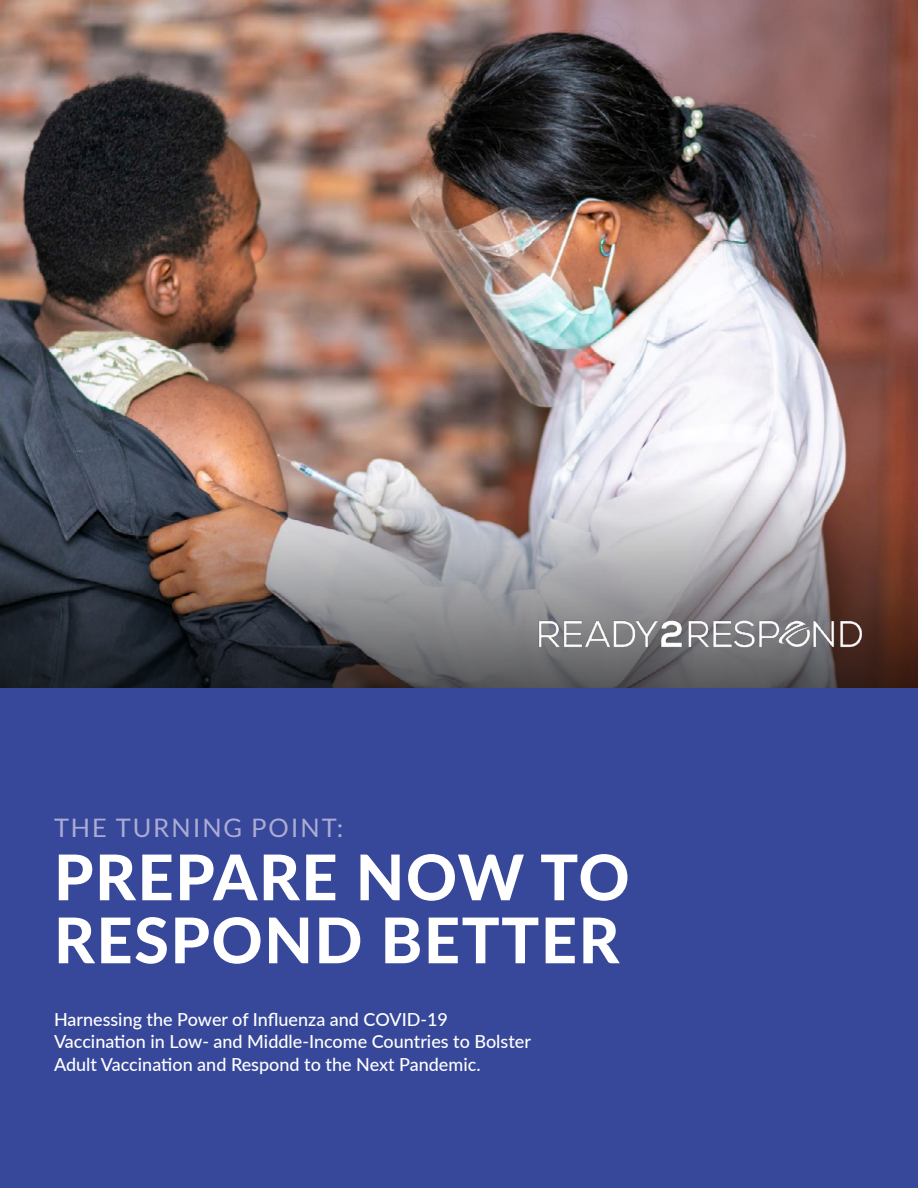
<style>
.page{position:relative;width:918px;height:1188px;background:#fff}
.page>*{position:absolute;margin:0;border:0;box-sizing:border-box;transform-origin:0 0}
.t1{font:800 63px/63px "Lato";letter-spacing:.025em;color:#fff}
.t2{font:25.5px "Lato";letter-spacing:.075em;color:#ababd3}
.t3{font:500 18px/22.5px "Lato";color:#fff}
</style>
<div class="page">
<img style="left:0;top:0;width:918px;height:480px">
<img style="left:0;top:480px;width:918px;height:208px">
<img style="left:539px;top:617px;width:324px;height:32px">
<div style="left:0;top:688px;width:918px;height:500px;background:#37479a"></div>
<h2 class="t2" style="left:54px;top:814px;width:291px">THE TURNING POINT:</h2>
<h1 class="t1" style="left:54px;top:843px;width:577px">PREPARE NOW TO<br>RESPOND BETTER</h1>
<p class="t3" style="left:54px;top:1007px;width:479px">Harnessing the Power of Influenza and COVID-19<br>Vaccination in Low- and Middle-Income Countries to Bolster<br>Adult Vaccination and Respond to the Next Pandemic.</p>
</div>
